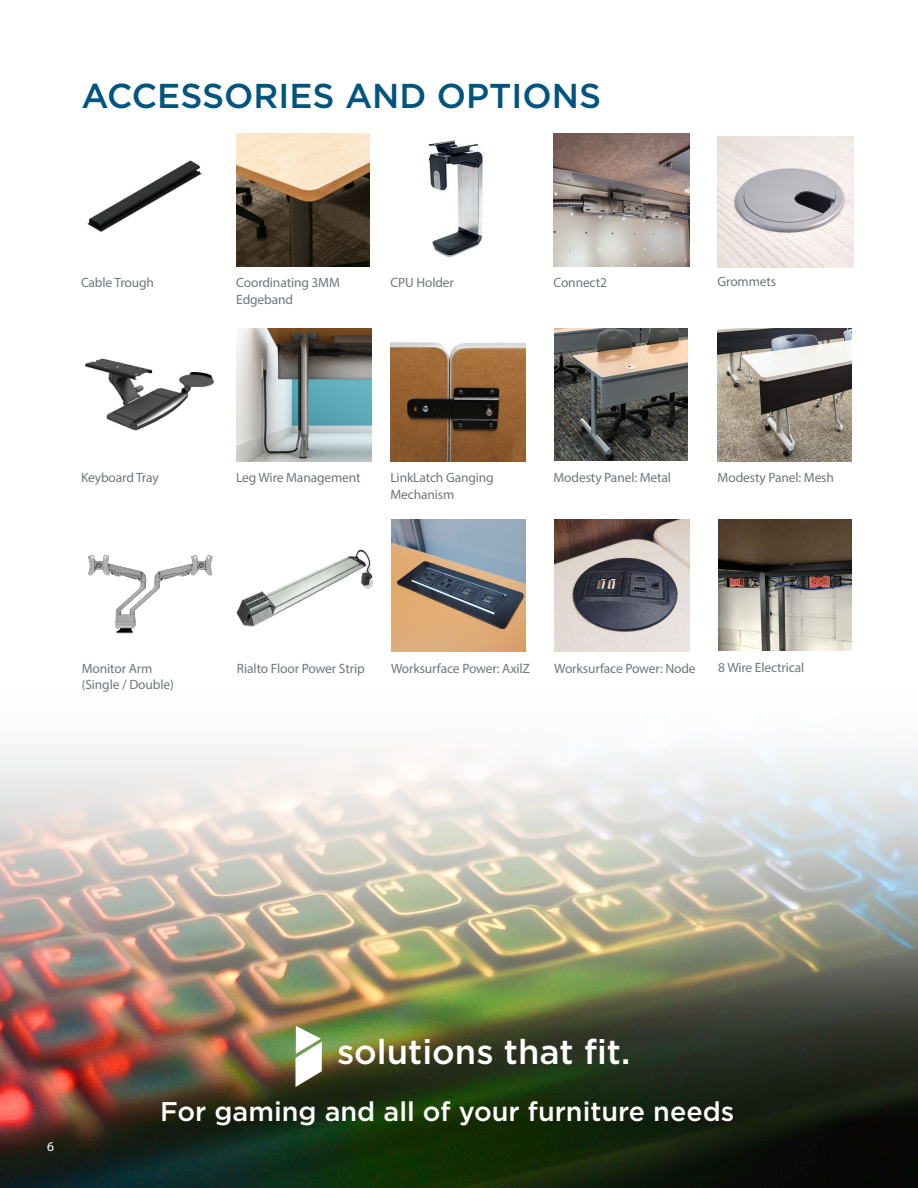
<style>
.page{position:relative;width:918px;height:1188px;background:#fff}
.page>*{position:absolute;margin:0;border:0;box-sizing:border-box;transform-origin:0 0}
.t1{font:500 34.5px "Gotham";color:#005480}
.t2{font:500 34.5px "Gotham";color:#fff}
.t3{font:500 27px "Gotham";color:#fff}
.t4{font:13.5px/16.5px "Myriad Pro";letter-spacing:-.01em;color:#72757a}
.t5{font:13.5px "Myriad Pro";color:#fff}
</style>
<div class="page">
<img style="left:0;top:750px;width:918px;height:438px">
<img style="left:237px;top:549px;width:136px;height:78px">
<img style="left:718px;top:519px;width:133px;height:132px">
<img style="left:555px;top:328px;width:133px;height:132px">
<img style="left:391px;top:519px;width:135px;height:133px">
<img style="left:88px;top:555px;width:125px;height:79px">
<img style="left:554px;top:519px;width:136px;height:132px">
<img style="left:85px;top:358px;width:129px;height:73px">
<img style="left:428px;top:140px;width:55px;height:118px">
<img style="left:390px;top:342px;width:135px;height:119px">
<img style="left:718px;top:328px;width:133px;height:134px">
<img style="left:718px;top:136px;width:135px;height:132px">
<img style="left:236px;top:328px;width:136px;height:134px">
<img style="left:554px;top:133px;width:135px;height:134px">
<img style="left:87px;top:160px;width:115px;height:72px">
<img style="left:236px;top:133px;width:133px;height:134px">
<svg style="left:295px;top:1026px;width:27px;height:61px"></svg>
<h1 class="t1" style="left:81px;top:80px;width:521px">ACCESSORIES AND OPTIONS</h1>
<p class="t4" style="left:81px;top:275px;width:74px">Cable Trough</p>
<p class="t4" style="left:236px;top:276px;width:105px">Coordinating 3MM</p>
<p class="t4" style="left:554px;top:275px;width:55px">Connect2</p>
<p class="t4" style="left:236px;top:292px;width:58px">Edgeband</p>
<p class="t4" style="left:390px;top:276px;width:65px">CPU Holder</p>
<p class="t4" style="left:718px;top:274px;width:60px">Grommets</p>
<p class="t4" style="left:81px;top:471px;width:79px">Keyboard Tray</p>
<p class="t4" style="left:236px;top:471px;width:126px">Leg Wire Management</p>
<p class="t4" style="left:390px;top:471px;width:105px">LinkLatch Ganging<br>Mechanism</p>
<p class="t4" style="left:718px;top:470px;width:118px">Modesty Panel: Mesh</p>
<p class="t4" style="left:554px;top:470px;width:119px">Modesty Panel: Metal</p>
<p class="t4" style="left:82px;top:661px;width:94px">Monitor Arm (Single / Double)</p>
<p class="t4" style="left:554px;top:661px;width:143px">Worksurface Power: Node</p>
<p class="t4" style="left:391px;top:661px;width:140px">Worksurface Power: AxilZ</p>
<p class="t4" style="left:237px;top:661px;width:129px">Rialto Floor Power Strip</p>
<p class="t4" style="left:718px;top:660px;width:88px">8 Wire Electrical</p>
<p class="t5" style="left:47px;top:1141px;width:8px">6</p>
<h1 class="t2" style="left:337px;top:1036px;width:295px">solutions that fit.</h1>
<h2 class="t3" style="left:160px;top:1100px;width:576px">For gaming and all of your furniture needs</h2>
</div>
